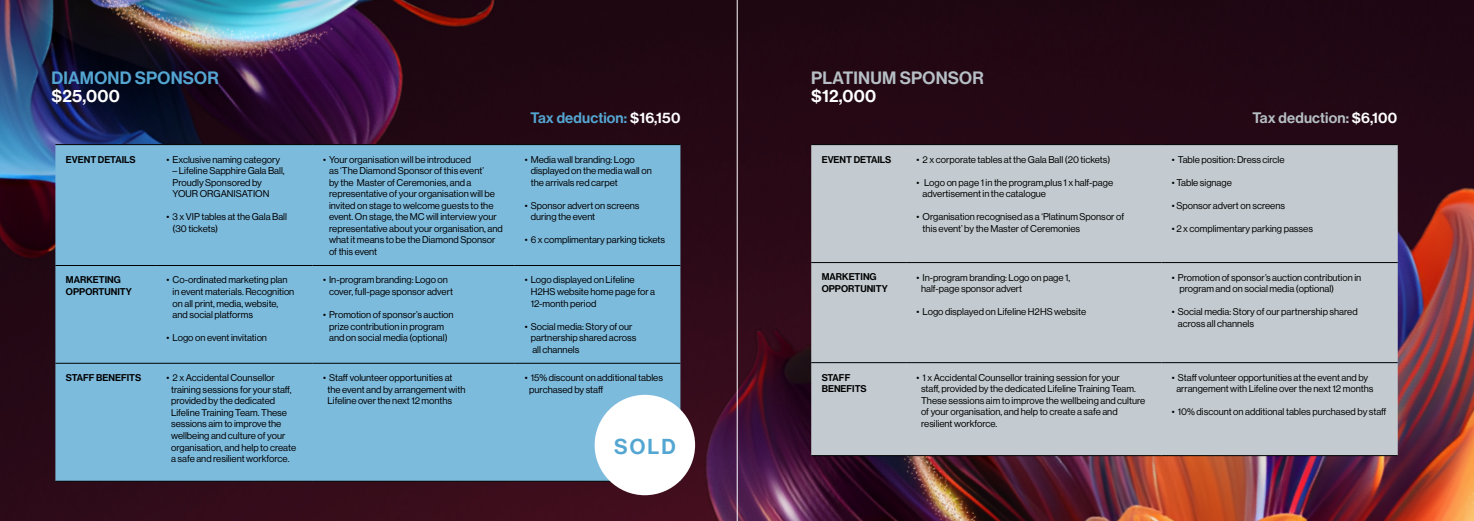
<style>
.page{position:relative;width:1474px;height:521px;background:#fff}
.page>*{position:absolute;margin:0;border:0;box-sizing:border-box;transform-origin:0 0}
.t1{font:21.18px "N Haas Grotesk DS Pro 65 Md";color:#54a6d2}
.t2{font:17.5px "N Haas Grotesk DS Pro 65 Md";letter-spacing:.01em;color:#b6bfc5}
.t3{font:17.5px "N Haas Grotesk DS Pro 65 Md";letter-spacing:.01em;color:#54a6d2}
.t4{font:17.5px "N Haas Grotesk DS Pro 65 Md";letter-spacing:.01em;color:#fff}
.t5{font:14.88px "N Haas Grotesk DS Pro 65 Md";letter-spacing:.01em;color:#54a6d2}
.t6{font:14.88px "N Haas Grotesk DS Pro 65 Md";letter-spacing:.01em;color:#b6bfc5}
.t7{font:9.62px/11.5px "N Haas Grotesk DS Pro 55 Rg";color:#000}
.t8{font:9.62px/11.5px "N Haas Grotesk DS Pro 65 Md";color:#000}
.s1{color:#fff}
</style>
<div class="page">
<img style="left:0;top:455px;width:504px;height:66px">
<img style="left:504px;top:0;width:969px;height:521px">
<img style="left:0;top:0;width:824px;height:455px">
<div style="left:55px;top:145px;width:625px;height:336px;background:#7dbbdd"></div>
<hr style="left:55px;top:144px;width:101px;height:1px;background:#000">
<hr style="left:156px;top:144px;width:156px;height:1px;background:#000">
<hr style="left:312px;top:144px;width:202px;height:1px;background:#000">
<hr style="left:514px;top:144px;width:166px;height:1px;background:#000">
<hr style="left:55px;top:265px;width:101px;height:1px;background:#000">
<hr style="left:156px;top:265px;width:156px;height:1px;background:#000">
<hr style="left:312px;top:265px;width:202px;height:1px;background:#000">
<hr style="left:514px;top:265px;width:166px;height:1px;background:#000">
<hr style="left:55px;top:363px;width:101px;height:1px;background:#000">
<hr style="left:156px;top:363px;width:156px;height:1px;background:#000">
<hr style="left:312px;top:363px;width:202px;height:1px;background:#000">
<hr style="left:514px;top:363px;width:166px;height:1px;background:#000">
<hr style="left:55px;top:481px;width:101px;height:1px;background:#000">
<hr style="left:156px;top:481px;width:156px;height:1px;background:#000">
<hr style="left:312px;top:481px;width:202px;height:1px;background:#000">
<hr style="left:514px;top:481px;width:166px;height:1px;background:#000">
<div style="left:811px;top:145px;width:586px;height:310px;background:#c3cbd0"></div>
<hr style="left:811px;top:144px;width:95px;height:1px;background:#000">
<hr style="left:906px;top:144px;width:255px;height:1px;background:#000">
<hr style="left:1161px;top:144px;width:236px;height:1px;background:#000">
<hr style="left:811px;top:262px;width:95px;height:1px;background:#000">
<hr style="left:906px;top:262px;width:255px;height:1px;background:#000">
<hr style="left:1161px;top:262px;width:236px;height:1px;background:#000">
<hr style="left:811px;top:362px;width:95px;height:1px;background:#000">
<hr style="left:906px;top:362px;width:255px;height:1px;background:#000">
<hr style="left:1161px;top:362px;width:236px;height:1px;background:#000">
<hr style="left:811px;top:455px;width:95px;height:1px;background:#000">
<hr style="left:906px;top:455px;width:255px;height:1px;background:#000">
<hr style="left:1161px;top:455px;width:236px;height:1px;background:#000">
<hr style="left:737px;top:0;width:1px;height:521px;background:#fff">
<div style="left:594px;top:395px;width:101px;height:100px;background:#fff;border-radius:50%"></div>
<h2 class="t3" style="left:52px;top:68px;width:169px">DIAMOND SPONSOR</h2>
<h2 class="t4" style="left:52px;top:86px;width:70px">$25,000</h2>
<p class="t8" style="left:66px;top:154px;width:71px">EVENT DETAILS</p>
<p class="t7" style="left:167px;top:153px;width:115px">• Exclusive naming category</p>
<p class="t7" style="left:173px;top:165px;width:114px">– Lifeline Sapphire Gala Ball,<br>Proudly Sponsored by<br>YOUR ORGANISATION</p>
<p class="t7" style="left:173px;top:211px;width:116px;text-indent:-6px">• 3 x VIP tables at the Gala Ball (30 tickets)</p>
<p class="t8" style="left:66px;top:274px;width:68px">MARKETING<br>OPPORTUNITY</p>
<p class="t7" style="left:173px;top:274px;width:123px;text-indent:-6px">• Co-ordinated marketing plan in event materials. Recognition on all print, media, website, and social platforms</p>
<p class="t7" style="left:167px;top:332px;width:102px">• Logo on event invitation</p>
<h2 class="t2" style="left:811px;top:68px;width:174px">PLATINUM SPONSOR</h2>
<h2 class="t4" style="left:811px;top:86px;width:66px">$12,000</h2>
<h3 class="t5" style="left:530px;top:109px;width:151px">Tax deduction: <span class="s1">$16,150</span></h3>
<h3 class="t6" style="left:1252px;top:109px;width:146px">Tax deduction: <span class="s1">$6,100</span></h3>
<p class="t7" style="left:329px;top:153px;width:175px;text-indent:-6px">• Your organisation will be introduced<br>as ‘The Diamond Sponsor of this event’<br>by the Master of Ceremonies, and a representative of your organisation will be invited on stage to welcome guests to the event. On stage, the MC will interview your representative about your organisation, and what it means to be the Diamond Sponsor of this event</p>
<p class="t7" style="left:531px;top:153px;width:122px;text-indent:-6px">• Media wall branding: Logo displayed on the media wall on the arrivals red carpet</p>
<p class="t7" style="left:531px;top:200px;width:110px;text-indent:-6px">• Sponsor advert on screens during the event</p>
<p class="t7" style="left:525px;top:234px;width:142px">• 6 x complimentary parking tickets</p>
<p class="t7" style="left:329px;top:274px;width:125px;text-indent:-6px">• In-program branding: Logo on cover, full-page sponsor advert</p>
<p class="t7" style="left:323px;top:309px;width:132px;text-align:center">• Promotion of sponsor’s auction prize contribution in program and on social media (optional)</p>
<p class="t7" style="left:531px;top:274px;width:126px;text-indent:-6px">• Logo displayed on Lifeline<br>H2HS website home page for a<br>12-month period</p>
<p class="t7" style="left:531px;top:321px;width:107px;text-indent:-6px">• Social media: Story of our partnership shared across all channels</p>
<p class="t8" style="left:821px;top:154px;width:71px">EVENT DETAILS</p>
<p class="t7" style="left:916px;top:153px;width:195px">• 2 x corporate tables at the Gala Ball (20 tickets)</p>
<p class="t7" style="left:922px;top:177px;width:192px;text-indent:-6px">• Logo on page 1 in the program,plus 1 x half-page advertisement in the catalogue</p>
<p class="t7" style="left:922px;top:211px;width:203px;text-indent:-6px">• Organisation recognised as a ‘Platinum Sponsor of this event’ by the Master of Ceremonies</p>
<p class="t8" style="left:821px;top:271px;width:68px">MARKETING<br>OPPORTUNITY</p>
<p class="t7" style="left:921px;top:271px;width:151px;text-indent:-4px">• In-program branding: Logo on page 1, half-page sponsor advert</p>
<p class="t7" style="left:916px;top:306px;width:171px">• Logo displayed on Lifeline H2HS website</p>
<p class="t7" style="left:1171px;top:153px;width:114px">• Table position: Dress circle</p>
<p class="t7" style="left:1171px;top:177px;width:62px">• Table signage</p>
<p class="t7" style="left:1171px;top:200px;width:115px">• Sponsor advert on screens</p>
<p class="t7" style="left:1171px;top:223px;width:143px">• 2 x complimentary parking passes</p>
<p class="t7" style="left:1179px;top:271px;width:183px;text-indent:-8px">• Promotion of sponsor’s auction contribution in program and on social media (optional)</p>
<p class="t7" style="left:1177px;top:306px;width:181px;text-indent:-6px">• Social media: Story of our partnership shared across all channels</p>
<p class="t8" style="left:66px;top:372px;width:77px">STAFF BENEFITS</p>
<p class="t7" style="left:171px;top:372px;width:127px;text-indent:-4px">• 2 x Accidental Counsellor training sessions for your staff, provided by the dedicated<br>Lifeline Training Team. These sessions aim to improve the wellbeing and culture of your organisation, and help to create a safe and resilient workforce.</p>
<p class="t7" style="left:327px;top:372px;width:139px;text-indent:-4px">• Staff volunteer opportunities at the event and by arrangement with<br>Lifeline over the next 12 months</p>
<p class="t7" style="left:529px;top:372px;width:135px;text-indent:-4px">• 15% discount on additional tables purchased by staff</p>
<h1 class="t1" style="left:614px;top:434px;width:63px">SOLD</h1>
<p class="t8" style="left:821px;top:371px;width:46px">STAFF<br>BENEFITS</p>
<p class="t7" style="left:921px;top:371px;width:226px;text-indent:-4px">• 1 x Accidental Counsellor training session for your<br>staff, provided by the dedicated Lifeline Training Team.<br>These sessions aim to improve the wellbeing and culture of your organisation, and help to create a safe and resilient workforce.</p>
<p class="t7" style="left:1171px;top:371px;width:203px;text-align:center">• Staff volunteer opportunities at the event and by arrangement with Lifeline over the next 12 months</p>
<p class="t7" style="left:1171px;top:406px;width:216px">• 10% discount on additional tables purchased by staff</p>
</div>
